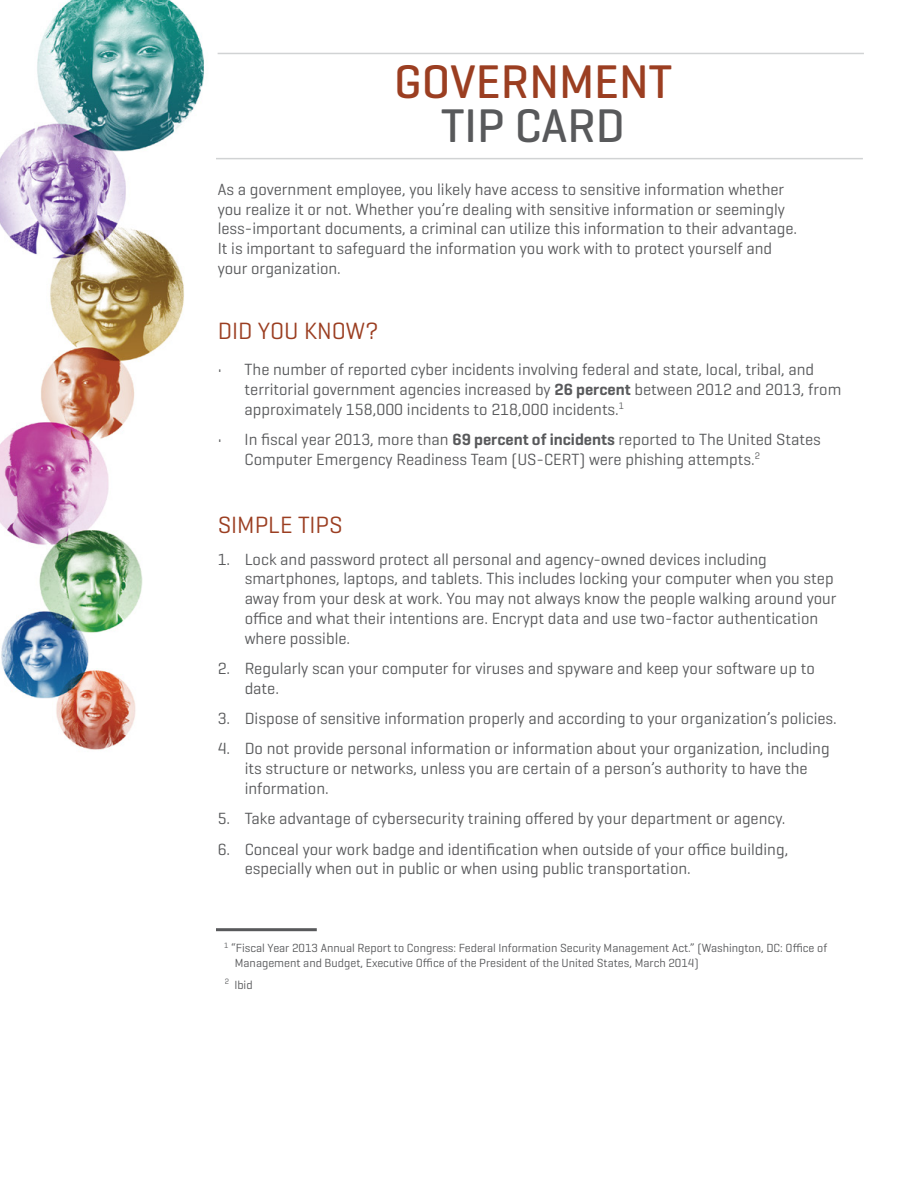
<style>
.page{position:relative;width:918px;height:1188px;background:#fff}
.page>*{position:absolute;margin:0;border:0;box-sizing:border-box;transform-origin:0 0}
.t1{font:500 48px "Geogrotesque";color:#9b3e21}
.t2{font:500 48px "Geogrotesque";color:#58595b}
.t3{font:24px "Geogrotesque";color:#9b3e21}
.t4{font:16.5px/19.8px "Geogrotesque";color:#58595b}
.t5{font:12px/14.4px "Geogrotesque";color:#58595b}
.s1{font-weight:600}
</style>
<div class="page">
<img style="left:0;top:0;width:204px;height:750px">
<hr style="left:218px;top:53px;width:646px;height:1px;background:#d1d3d4">
<hr style="left:216px;top:158px;width:647px;height:1px;background:#d1d3d4">
<hr style="left:216px;top:928px;width:101px;height:3px;background:#58595b">
<p class="t1" style="left:394px;top:52px;width:280px">GOVERNMENT</p>
<h1 class="t2" style="left:441px;top:95px;width:185px">TIP CARD</h1>
<p class="t4" style="left:218px;top:179px;width:581px">As a government employee, you likely have access to sensitive information whether you realize it or not. Whether you’re dealing with sensitive information or seemingly less-important documents, a criminal can utilize this information to their advantage.<br>It is important to safeguard the information you work with to protect yourself and your organization.</p>
<h2 class="t3" style="left:218px;top:316px;width:163px">DID YOU KNOW?</h2>
<p class="t4" style="left:245px;top:359px;width:598px;text-indent:-27px">• The number of reported cyber incidents involving federal and state, local, tribal, and territorial government agencies increased by <span class="s1">26 percent</span> between 2012 and 2013, from approximately 158,000 incidents to 218,000 incidents.<sup>1</sup></p>
<p class="t4" style="left:245px;top:429px;width:578px;text-indent:-27px">• In fiscal year 2013, more than <span class="s1">69 percent of incidents</span> reported to The United States<br>Computer Emergency Readiness Team (US-CERT) were phishing attempts.<sup>2</sup></p>
<h2 class="t3" style="left:218px;top:510px;width:127px">SIMPLE TIPS</h2>
<p class="t4" style="left:245px;top:549px;width:593px;text-indent:-27px">1. Lock and password protect all personal and agency-owned devices including smartphones, laptops, and tablets. This includes locking your computer when you step away from your desk at work. You may not always know the people walking around your office and what their intentions are. Encrypt data and use two-factor authentication where possible.</p>
<p class="t4" style="left:245px;top:658px;width:572px;text-indent:-27px">2. Regularly scan your computer for viruses and spyware and keep your software up to date.</p>
<p class="t4" style="left:218px;top:708px;width:621px">3. Dispose of sensitive information properly and according to your organization’s policies.</p>
<p class="t4" style="left:245px;top:738px;width:587px;text-indent:-27px">4. Do not provide personal information or information about your organization, including its structure or networks, unless you are certain of a person’s authority to have the information.</p>
<p class="t4" style="left:218px;top:808px;width:569px">5. Take advantage of cybersecurity training offered by your department or agency.</p>
<p class="t4" style="left:245px;top:839px;width:545px;text-indent:-27px">6. Conceal your work badge and identification when outside of your office building, especially when out in public or when using public transportation.</p>
<p class="t5" style="left:235px;top:940px;width:594px;text-indent:-11px"><sup>1</sup> “Fiscal Year 2013 Annual Report to Congress: Federal Information Security Management Act.” (Washington, DC: Office of<br>Management and Budget, Executive Office of the President of the United States, March 2014)</p>
<p class="t5" style="left:225px;top:977px;width:29px"><sup>2</sup> Ibid</p>
</div>
